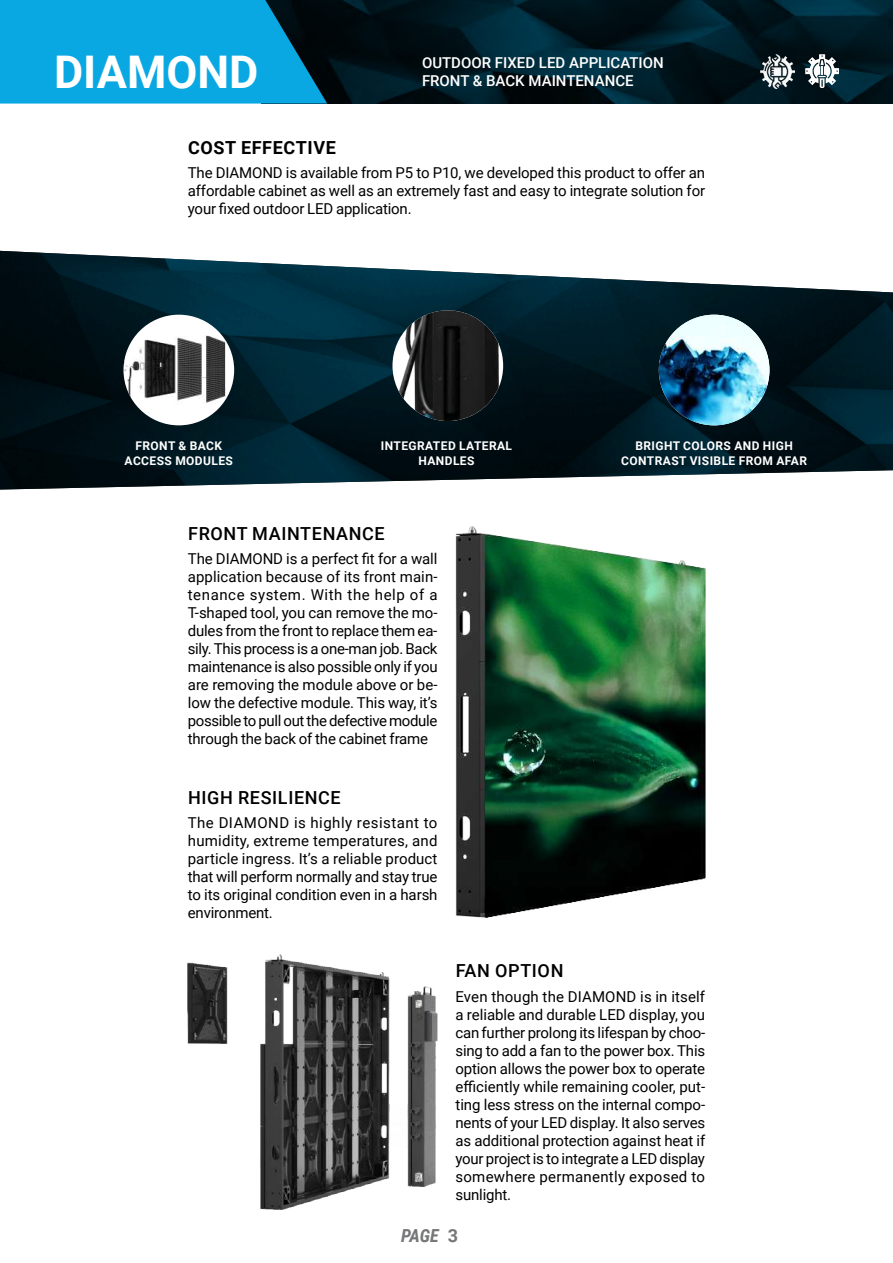
<style>
.page{position:relative;width:893px;height:1263px;background:#fff}
.page>*{position:absolute;margin:0;border:0;box-sizing:border-box;transform-origin:0 0}
.t1{font:700 45px "Roboto";color:#fff}
.t2{font:500 18px "Roboto";letter-spacing:.035em;color:#000}
.t3{font:700 18px "Roboto";letter-spacing:.035em;color:#000}
.t4{font:italic 700 18px "Roboto Condensed";color:#767778}
.t5{font:15px/18px "Roboto";letter-spacing:-.01em;color:#000;text-align:justify}
.t6{font:500 15px/18px "Roboto";color:#fff}
.t7{font:700 12px/14.4px "Roboto";letter-spacing:.035em;color:#fff;text-align:center}
.s1{font-family:"Roboto";font-style:normal;color:#787677}
</style>
<div class="page">
<img style="left:0;top:251px;width:893px;height:238px">
<div style="left:123px;top:315px;width:111px;height:110px;background:#fff;border-radius:50%"></div>
<img style="left:123px;top:336px;width:102px;height:79px">
<img style="left:659px;top:315px;width:110px;height:110px;border-radius:55px">
<img style="left:392px;top:310px;width:107px;height:111px">
<img style="left:188px;top:954px;width:249px;height:255px">
<img style="left:455px;top:526px;width:250px;height:391px">
<img style="left:327px;top:0;width:566px;height:104px">
<svg style="left:0;top:0;width:327px;height:104px;background:#0999cd"></svg>
<svg style="left:805px;top:54px;width:34px;height:34px"></svg>
<img style="left:761px;top:54px;width:33px;height:34px">
<h1 class="t1" style="left:54px;top:40px;width:206px">DIAMOND</h1>
<p class="t6" style="left:422px;top:53px;width:243px">OUTDOOR FIXED LED APPLICATION<br>FRONT &amp; BACK MAINTENANCE</p>
<p class="t3" style="left:188px;top:135px;width:149px">COST EFFECTIVE</p>
<p class="t5" style="left:188px;top:163px;width:519px">The DIAMOND is available from P5 to P10, we developed this product to offer an affordable cabinet as well as an extremely fast and easy to integrate solution for your fixed outdoor LED application.</p>
<p class="t7" style="left:125px;top:438px;width:110px">FRONT &amp; BACK<br>ACCESS MODULES</p>
<p class="t7" style="left:381px;top:438px;width:133px">INTEGRATED LATERAL<br>HANDLES</p>
<p class="t7" style="left:621px;top:438px;width:187px">BRIGHT COLORS AND HIGH<br>CONTRAST VISIBLE FROM AFAR</p>
<p class="t2" style="left:188px;top:521px;width:198px">FRONT MAINTENANCE</p>
<p class="t5" style="left:188px;top:549px;width:251px">The DIAMOND is a perfect fit for a wall application because of its front main&shy;tenance system. With the help of a T-shaped tool, you can remove the mo&shy;dules from the front to replace them ea&shy;sily. This process is a one-man job. Back maintenance is also possible only if you are removing the module above or be&shy;low the defective module. This way, it’s possible to pull out the defective module through the back of the cabinet frame</p>
<p class="t2" style="left:188px;top:784px;width:154px">HIGH RESILIENCE</p>
<p class="t5" style="left:188px;top:813px;width:251px">The DIAMOND is highly resistant to humidity, extreme temperatures, and particle ingress. It’s a reliable product that will perform normally and stay true to its original condition even in a harsh environment.</p>
<p class="t2" style="left:456px;top:958px;width:109px">FAN OPTION</p>
<p class="t5" style="left:455px;top:986px;width:251px">Even though the DIAMOND is in itself a reliable and durable LED display, you can further prolong its lifespan by choo&shy;sing to add a fan to the power box. This option allows the power box to operate efficiently while remaining cooler, put&shy;ting less stress on the internal compo&shy;nents of your LED display. It also serves as additional protection against heat if your project is to integrate a LED display somewhere permanently exposed to sunlight.</p>
<p class="t4" style="left:401px;top:1223px;width:59px">PAGE <span class="s1">3</span></p>
</div>
